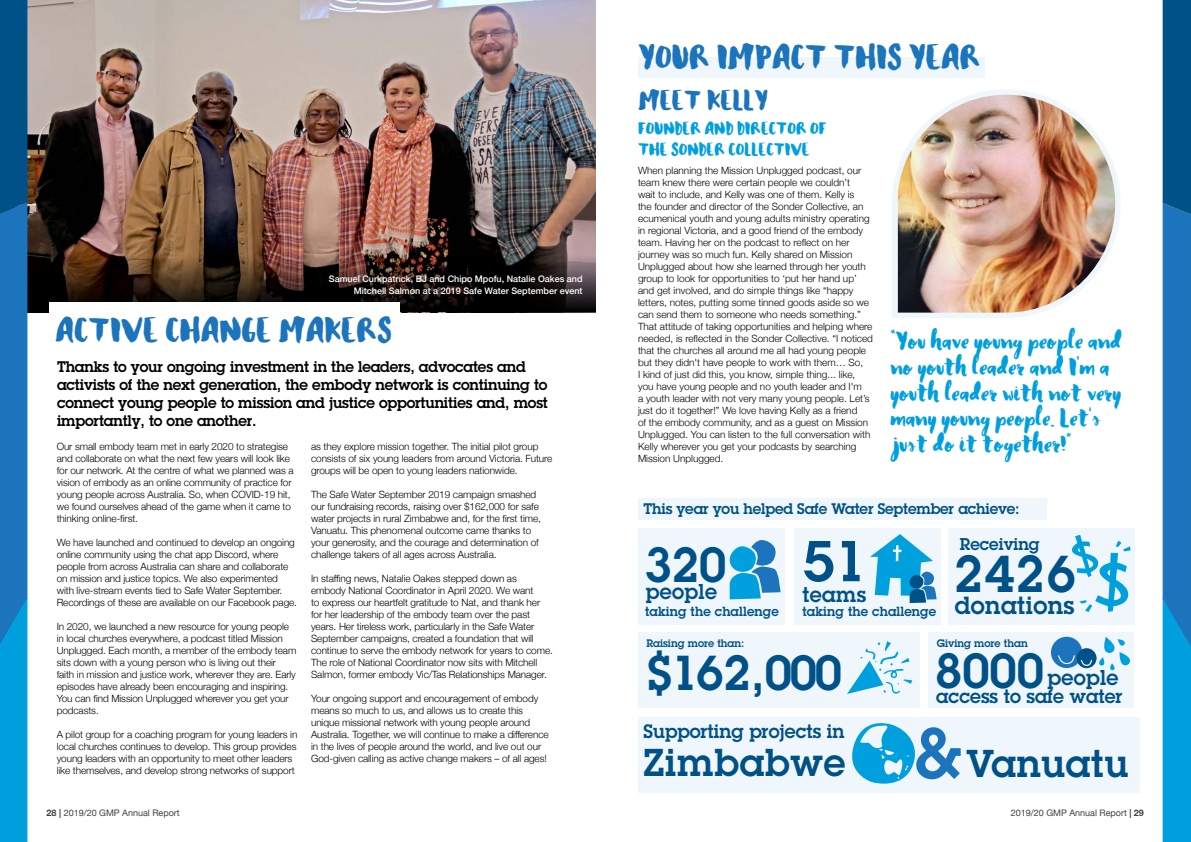
<style>
.page{position:relative;width:1191px;height:842px;background:#fff}
.page>*{position:absolute;margin:0;border:0;box-sizing:border-box;transform-origin:0 0}
.t1{font:600 56.3px "Lubalin Graph";color:#005188}
.t2{font:600 50.8px "Lubalin Graph";color:#005188}
.t3{font:600 48px "Lubalin Graph";color:#005188}
.t4{font:600 38px "Lubalin Graph";letter-spacing:.02em;color:#005188}
.t5{font:35px "Heather";color:#1c75bc}
.t6{font:28px "Heather";color:#1c75bc}
.t7{font:25.7px/25.7px "Heather";color:#009fde}
.t8{font:600 24.3px "Lubalin Graph";letter-spacing:.02em;color:#005188}
.t9{font:600 21px "Lubalin Graph";letter-spacing:.02em;color:#005188}
.t10{font:600 19px "Lubalin Graph";color:#005188}
.t11{font:18px/21px "Heather";color:#009fde}
.t12{font:600 16.7px "Lubalin Graph";color:#005188}
.t13{font:600 15px/18px "Lubalin Graph";letter-spacing:-.01em;color:#000}
.t14{font:600 15px "Lubalin Graph";letter-spacing:-.01em;color:#005188}
.t15{font:600 13px "Lubalin Graph";letter-spacing:.01em;color:#005188}
.t16{font:600 10.7px "Lubalin Graph";color:#005188}
.t17{font:300 10px/12px "Helvetica Neue";letter-spacing:-.01em;color:#000}
.t18{font:500 9px/12px "Helvetica Neue";color:#fff;text-align:right}
.t19{font:9px "Helvetica Neue";color:#414042}
.s1{font-size:69.7px;color:#1c75bc}
.s2{font-weight:700}
</style>
<div class="page">
<img style="left:27px;top:0;width:568px;height:254px">
<img style="left:27px;top:254px;width:568px;height:58px">
<svg style="left:0;top:0;width:27px;height:842px;background:#0d77b8"></svg>
<div style="left:50px;top:303px;width:350px;height:27px;background:#fff"></div>
<svg style="left:1162px;top:0;width:29px;height:842px;background:#137ab9"></svg>
<div style="left:638px;top:498px;width:408px;height:21px;background:#f0f7fc"></div>
<div style="left:794px;top:528px;width:146px;height:96px;background:#f0f7fc"></div>
<div style="left:948px;top:528px;width:186px;height:96px;background:#f0f7fc"></div>
<div style="left:638px;top:632px;width:282px;height:76px;background:#f0f7fc"></div>
<div style="left:638px;top:717px;width:501px;height:76px;background:#f0f7fc"></div>
<div style="left:928px;top:632px;width:206px;height:76px;background:#f0f7fc"></div>
<div style="left:1051px;top:637px;width:31px;height:31px;background:#1c75bc;border-radius:50%"></div>
<div style="left:1076px;top:648px;width:20px;height:20px;background:#005188;border-radius:50%"></div>
<svg style="left:1057px;top:655px;width:35px;height:11px"></svg>
<svg style="left:870px;top:534px;width:66px;height:69px"></svg>
<div style="left:638px;top:528px;width:146px;height:96px;background:#f0f7fc"></div>
<svg style="left:729px;top:540px;width:51px;height:59px"></svg>
<svg style="left:1071px;top:535px;width:59px;height:77px"></svg>
<svg style="left:847px;top:641px;width:65px;height:53px"></svg>
<svg style="left:1099px;top:637px;width:31px;height:33px"></svg>
<svg style="left:892px;top:89px;width:228px;height:229px"></svg>
<div style="left:638px;top:58px;width:346px;height:20px;background:#f0f7fc"></div>
<img style="left:898px;top:95px;width:217px;height:218px">
<svg style="left:852px;top:723px;width:63px;height:61px"></svg>
<h3 class="t5" style="left:638px;top:38px;width:344px">YOUR IMPACT THIS YEAR</h3>
<h3 class="t6" style="left:638px;top:85px;width:131px">MEET KELLY</h3>
<p class="t18" style="left:329px;top:272px;width:255px">Samuel Curkpatrick, BJ and Chipo Mpofu, Natalie Oakes and<br>Mitchell Salmon at a 2019 Safe Water September event</p>
<h3 class="t5" style="left:55px;top:311px;width:338px">ACTIVE CHANGE MAKERS</h3>
<h3 class="t13" style="left:57px;top:357px;width:492px">Thanks to your ongoing investment in the leaders, advocates and activists of the next generation, the embody network is continuing to connect young people to mission and justice opportunities and, most importantly, to one another.</h3>
<p class="t17" style="left:57px;top:440px;width:238px">Our small embody team met in early 2020 to strategise and collaborate on what the next few years will look like for our network. At the centre of what we planned was a vision of embody as an online community of practice for young people across Australia. So, when COVID-19 hit, we found ourselves ahead of the game when it came to thinking online-first.</p>
<p class="t17" style="left:57px;top:536px;width:242px">We have launched and continued to develop an ongoing online community using the chat app Discord, where people from across Australia can share and collaborate on mission and justice topics. We also experimented with live-stream events tied to Safe Water September.<br>Recordings of these are available on our Facebook page.</p>
<p class="t17" style="left:57px;top:620px;width:241px">In 2020, we launched a new resource for young people in local churches everywhere, a podcast titled Mission Unplugged. Each month, a member of the embody team sits down with a young person who is living out their<br>faith in mission and justice work, wherever they are. Early episodes have already been encouraging and inspiring.<br>You can find Mission Unplugged wherever you get your podcasts.</p>
<p class="t17" style="left:57px;top:728px;width:242px">A pilot group for a coaching program for young leaders in local churches continues to develop. This group provides young leaders with an opportunity to meet other leaders like themselves, and develop strong networks of support</p>
<p class="t17" style="left:311px;top:440px;width:243px">as they explore mission together. The initial pilot group consists of six young leaders from around Victoria. Future groups will be open to young leaders nationwide.</p>
<p class="t17" style="left:311px;top:488px;width:231px">The Safe Water September 2019 campaign smashed our fundraising records, raising over $162,000 for safe water projects in rural Zimbabwe and, for the first time, Vanuatu. This phenomenal outcome came thanks to your generosity, and the courage and determination of challenge takers of all ages across Australia.</p>
<p class="t17" style="left:311px;top:572px;width:243px">In staffing news, Natalie Oakes stepped down as embody National Coordinator in April 2020. We want<br>to express our heartfelt gratitude to Nat, and thank her for her leadership of the embody team over the past years. Her tireless work, particularly in the Safe Water September campaigns, created a foundation that will continue to serve the embody network for years to come.<br>The role of National Coordinator now sits with Mitchell Salmon, former embody Vic/Tas Relationships Manager.</p>
<p class="t17" style="left:311px;top:692px;width:239px">Your ongoing support and encouragement of embody means so much to us, and allows us to create this unique missional network with young people around Australia. Together, we will continue to make a difference in the lives of people around the world, and live out our God-given calling as active change makers – of all ages!</p>
<h3 class="t11" style="left:638px;top:119px;width:190px">FOUNDER AND DIRECTOR OF<br>THE SONDER COLLECTIVE</h3>
<p class="t17" style="left:638px;top:164px;width:236px">When planning the Mission Unplugged podcast, our team knew there were certain people we couldn’t<br>wait to include, and Kelly was one of them. Kelly is<br>the founder and director of the Sonder Collective, an ecumenical youth and young adults ministry operating in regional Victoria, and a good friend of the embody team. Having her on the podcast to reflect on her journey was so much fun. Kelly shared on Mission Unplugged about how she learned through her youth group to look for opportunities to ‘put her hand up’ and get involved, and do simple things like “happy letters, notes, putting some tinned goods aside so we can send them to someone who needs something.” That attitude of taking opportunities and helping where needed, is reflected in the Sonder Collective. “I noticed that the churches all around me all had young people but they didn't have people to work with them… So,<br>I kind of just did this, you know, simple thing... like, you have young people and no youth leader and I'm<br>a youth leader with not very many young people. Let’s just do it together!” We love having Kelly as a friend<br>of the embody community, and as a guest on Mission Unplugged. You can listen to the full conversation with Kelly wherever you get your podcasts by searching Mission Unplugged.</p>
<h3 class="t7" style="left:890px;top:331px;width:233px">“You have young people and no youth leader and I'm a youth leader with not very many young people. Let’s just do it together!”</h3>
<h3 class="t14" style="left:643px;top:499px;width:377px">This year you helped Safe Water September achieve:</h3>
<h3 class="t3" style="left:644px;top:533px;width:83px">320</h3>
<h3 class="t15" style="left:645px;top:603px;width:135px">taking the challenge</h3>
<h3 class="t9" style="left:646px;top:578px;width:73px">people</h3>
<h1 class="t1" style="left:802px;top:524px;width:66px">51</h1>
<h3 class="t9" style="left:802px;top:581px;width:65px">teams</h3>
<h3 class="t15" style="left:802px;top:603px;width:135px">taking the challenge</h3>
<h3 class="t12" style="left:960px;top:533px;width:81px">Receiving</h3>
<h2 class="t2" style="left:954px;top:540px;width:123px">2426</h2>
<h3 class="t8" style="left:954px;top:589px;width:121px">donations</h3>
<p class="t16" style="left:646px;top:636px;width:99px">Raising more than:</p>
<p class="t16" style="left:936px;top:636px;width:92px">Giving more than</p>
<h3 class="t3" style="left:646px;top:641px;width:197px">$162,000</h3>
<h3 class="t3" style="left:935px;top:639px;width:111px">8000</h3>
<h3 class="t9" style="left:1047px;top:663px;width:73px">people</h3>
<h3 class="t10" style="left:936px;top:683px;width:188px">access to safe water</h3>
<h3 class="t10" style="left:643px;top:719px;width:202px">Supporting projects in</h3>
<h3 class="t4" style="left:643px;top:737px;width:486px">Zimbabwe <span class="s1">&amp;</span>Vanuatu</h3>
<p class="t19" style="left:47px;top:806px;width:135px"><span class="s2">28 |</span> 2019/20 GMP Annual Report</p>
<p class="t19" style="left:1011px;top:806px;width:135px">2019/20 GMP Annual Report <span class="s2">| 29</span></p>
</div>
